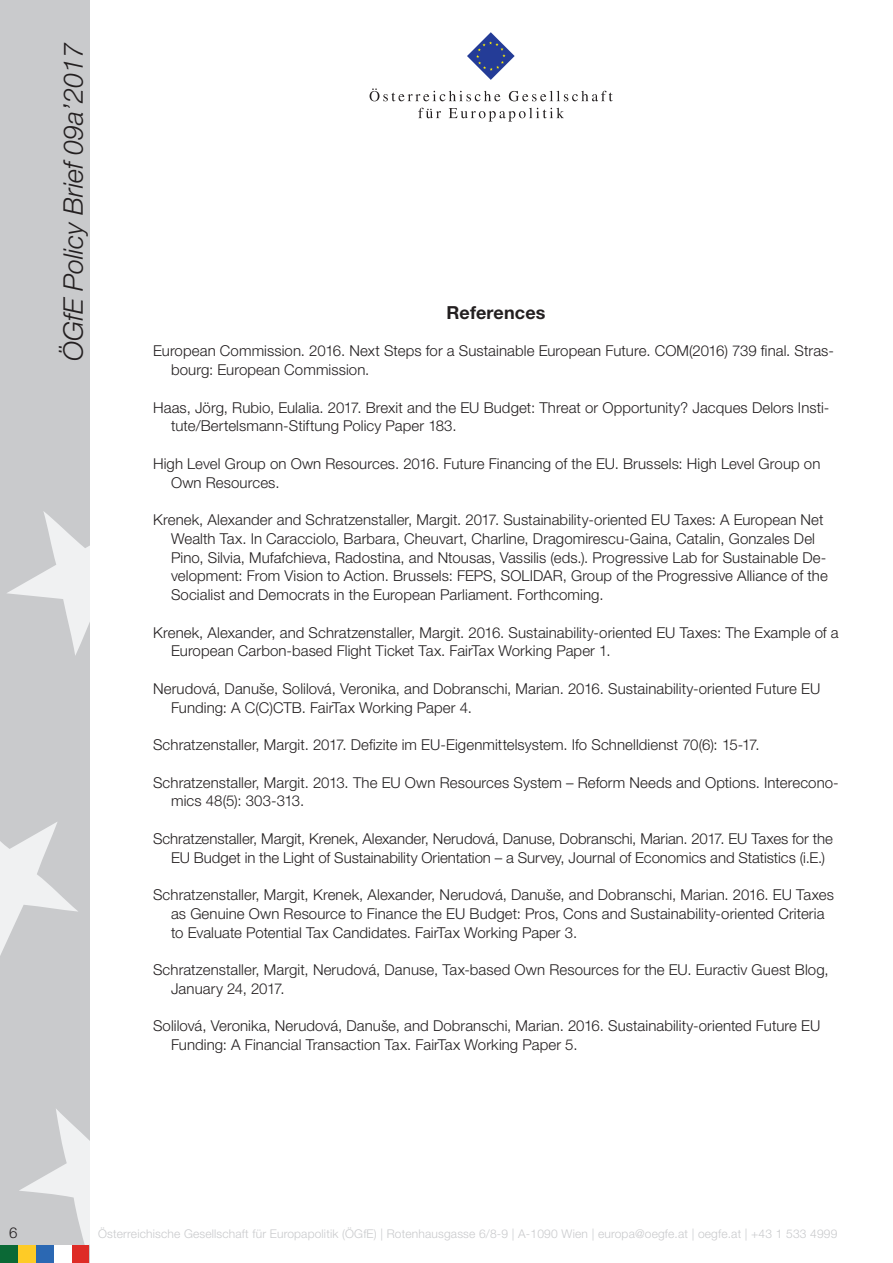
<style>
.page{position:relative;width:893px;height:1263px;background:#fff}
.page>*{position:absolute;margin:0;border:0;box-sizing:border-box;transform-origin:0 0}
.t1{font:italic 300 27px "Helvetica Neue LT Std";color:#231f20}
.Zwischenüberschrift{font:700 18px "Helvetica Neue LT Std";letter-spacing:.005em;color:#231f20}
.Literaturverzeichnis{font:300 15px/18.8px "Helvetica Neue LT Std";letter-spacing:.005em;color:#231f20}
.t2{font:300 12px "Helvetica Neue LT Std";letter-spacing:.015em;color:#c9cacc}
</style>
<div class="page">
<div style="left:0;top:0;width:89px;height:1263px;background:#c9cacc"></div>
<svg style="left:19px;top:1109px;width:70px;height:136px"></svg>
<svg style="left:0;top:822px;width:78px;height:134px"></svg>
<svg style="left:7px;top:511px;width:82px;height:144px"></svg>
<div style="left:18px;top:1245px;width:18px;height:18px;background:#fecb26"></div>
<div style="left:36px;top:1245px;width:18px;height:18px;background:#2b68b3"></div>
<div style="left:71px;top:1245px;width:18px;height:18px;background:#de2b26"></div>
<div style="left:0;top:1245px;width:18px;height:18px;background:#0b6936"></div>
<div style="left:54px;top:1245px;width:17px;height:18px;background:#fff"></div>
<svg style="left:467px;top:32px;width:48px;height:48px"></svg>
<svg style="left:370px;top:88px;width:130px;height:13px"></svg>
<svg style="left:509px;top:91px;width:104px;height:10px"></svg>
<svg style="left:418px;top:108px;width:23px;height:10px"></svg>
<svg style="left:449px;top:108px;width:115px;height:14px"></svg>
<h1 class="t1" style="left:57px;top:361px;width:320px;rotate:-90deg">ÖGfE Policy Brief 09a’2017</h1>
<p class="Zwischenüberschrift" style="left:447px;top:301px;width:100px">References</p>
<p class="Literaturverzeichnis" style="left:171px;top:341px;width:664px;text-indent:-18px">European Commission. 2016. Next Steps for a Sustainable European Future. COM(2016) 739 final. Stras&shy;bourg: European Commission.</p>
<p class="Literaturverzeichnis" style="left:171px;top:397px;width:660px;text-indent:-18px">Haas, Jörg, Rubio, Eulalia. 2017. Brexit and the EU Budget: Threat or Opportunity? Jacques Delors Insti&shy;tute/Bertelsmann-Stiftung Policy Paper 183.</p>
<p class="Literaturverzeichnis" style="left:171px;top:454px;width:651px;text-indent:-18px">High Level Group on Own Resources. 2016. Future Financing of the EU. Brussels: High Level Group on<br>Own Resources.</p>
<p class="Literaturverzeichnis" style="left:171px;top:510px;width:658px;text-indent:-18px">Krenek, Alexander and Schratzenstaller, Margit. 2017. Sustainability-oriented EU Taxes: A European Net Wealth Tax. In Caracciolo, Barbara, Cheuvart, Charline, Dragomirescu-Gaina, Catalin, Gonzales Del Pino, Silvia, Mufafchieva, Radostina, and Ntousas, Vassilis (eds.). Progressive Lab for Sustainable De&shy;velopment: From Vision to Action. Brussels: FEPS, SOLIDAR, Group of the Progressive Alliance of the Socialist and Democrats in the European Parliament. Forthcoming.</p>
<p class="Literaturverzeichnis" style="left:171px;top:622px;width:669px;text-indent:-18px">Krenek, Alexander, and Schratzenstaller, Margit. 2016. Sustainability-oriented EU Taxes: The Example of a<br>European Carbon-based Flight Ticket Tax. FairTax Working Paper 1.</p>
<p class="Literaturverzeichnis" style="left:171px;top:679px;width:651px;text-indent:-18px">Nerudová, Danuše, Solilová, Veronika, and Dobranschi, Marian. 2016. Sustainability-oriented Future EU<br>Funding: A C(C)CTB. FairTax Working Paper 4.</p>
<p class="Literaturverzeichnis" style="left:153px;top:735px;width:608px">Schratzenstaller, Margit. 2017. Defizite im EU-Eigenmittelsystem. Ifo Schnelldienst 70(6): 15-17.</p>
<p class="Literaturverzeichnis" style="left:171px;top:772px;width:669px;text-indent:-18px">Schratzenstaller, Margit. 2013. The EU Own Resources System – Reform Needs and Options. Interecono&shy;mics 48(5): 303-313.</p>
<p class="Literaturverzeichnis" style="left:171px;top:829px;width:663px;text-indent:-18px">Schratzenstaller, Margit, Krenek, Alexander, Nerudová, Danuse, Dobranschi, Marian. 2017. EU Taxes for the<br>EU Budget in the Light of Sustainability Orientation – a Survey, Journal of Economics and Statistics (i.E.)</p>
<p class="Literaturverzeichnis" style="left:171px;top:885px;width:664px;text-indent:-18px">Schratzenstaller, Margit, Krenek, Alexander, Nerudová, Danuše, and Dobranschi, Marian. 2016. EU Taxes as Genuine Own Resource to Finance the EU Budget: Pros, Cons and Sustainability-oriented Criteria to Evaluate Potential Tax Candidates. FairTax Working Paper 3.</p>
<p class="Literaturverzeichnis" style="left:171px;top:960px;width:659px;text-indent:-18px">Schratzenstaller, Margit, Nerudová, Danuse, Tax-based Own Resources for the EU. Euractiv Guest Blog,<br>January 24, 2017.</p>
<p class="Literaturverzeichnis" style="left:171px;top:1016px;width:651px;text-indent:-18px">Solilová, Veronika, Nerudová, Danuše, and Dobranschi, Marian. 2016. Sustainability-oriented Future EU<br>Funding: A Financial Transaction Tax. FairTax Working Paper 5.</p>
<p class="Literaturverzeichnis" style="left:9px;top:1222px;width:10px">6</p>
<p class="t2" style="left:98px;top:1226px;width:741px">Österreichische Gesellschaft für Europapolitik (ÖGfE) | Rotenhausgasse 6/8-9 | A-1090 Wien | europa@oegfe.at | oegfe.at | +43 1 533 4999</p>
</div>
